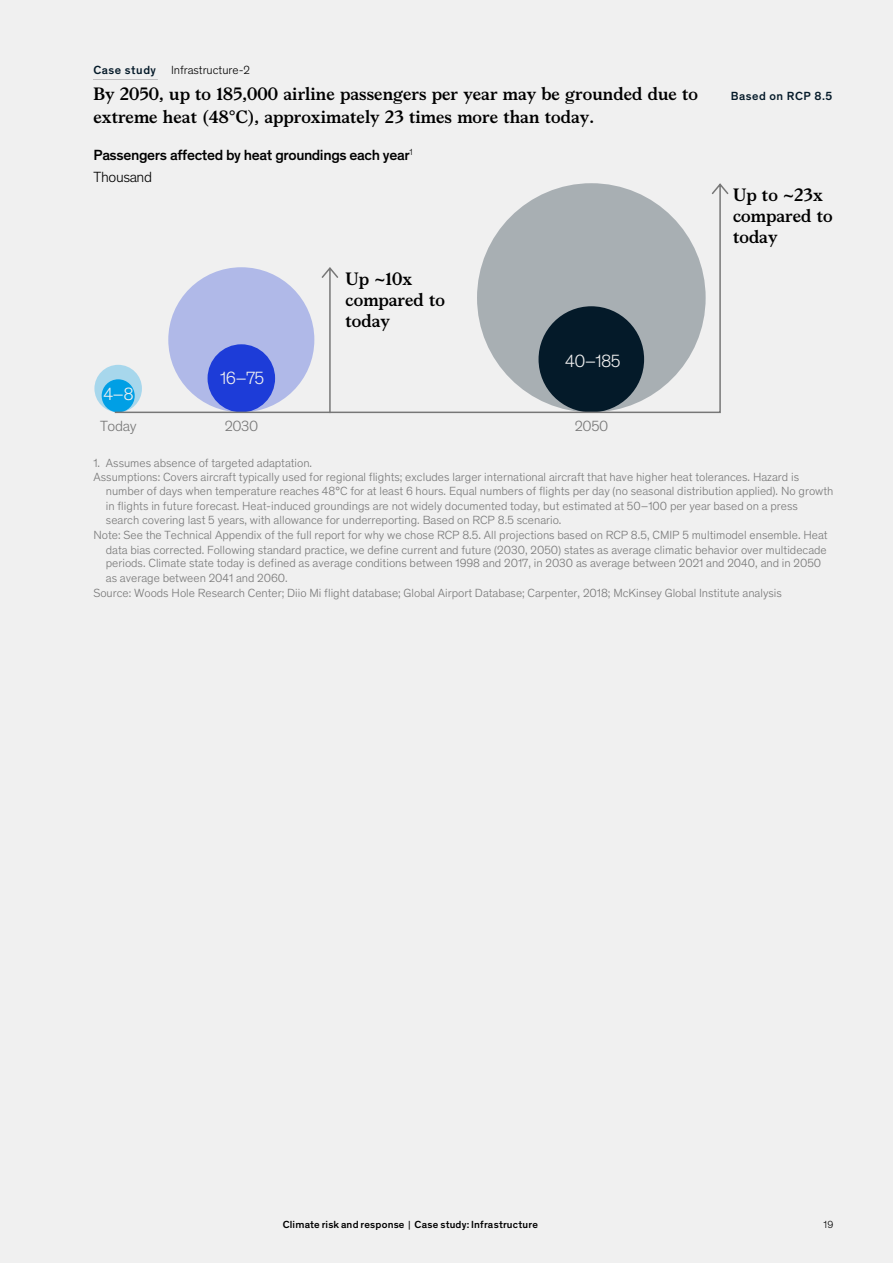
<style>
.page{position:relative;width:893px;height:1263px;background:#f0f0f0}
.page>*{position:absolute;margin:0;border:0;box-sizing:border-box;transform-origin:0 0}
.t1{font:700 18px/21px "Bower";color:#000}
.t2{font:300 18px "Theinhardt Pan";letter-spacing:-.04em;color:#fff}
.t3{font:500 15px/22.6px "Theinhardt Pan";letter-spacing:-.025em;color:#000}
.t4{font:300 15px "Theinhardt Pan";letter-spacing:-.025em;color:#7f7f7f}
.t5{font:300 12px/14.2px "Theinhardt Pan";letter-spacing:-.005em;color:#7f7f7f}
.t6{font:300 12px "Theinhardt Pan";letter-spacing:-.005em;color:#000}
.t7{font:500 12px "Theinhardt Pan";letter-spacing:.04em;color:#051c2c}
.t8{font:500 10.5px "Theinhardt Pan";letter-spacing:.015em;color:#000}
.t9{font:300 10.5px "Theinhardt Pan";color:#000}
.s1{font-weight:500;color:#051c2c}
.s2{font-weight:300}
.s3{font-weight:400}
</style>
<div class="page">
<div style="left:94px;top:365px;width:48px;height:47px;background:#00a9f4;border-radius:50%;opacity:.3"></div>
<div style="left:102px;top:379px;width:33px;height:33px;background:#009fe5;border-radius:50%"></div>
<svg style="left:115px;top:183px;width:613px;height:230px"></svg>
<p class="t6" style="left:94px;top:62px;width:158px"><span class="s1">Case study</span> Infrastructure-2</p>
<h1 class="t1" style="left:94px;top:82px;width:606px;line-height:22.6px">By 2050, up to 185,000 airline passengers per year may be grounded due to extreme heat (48°C), approximately 23 times more than today.</h1>
<p class="t3" style="left:94px;top:142px;width:321px">Passengers affected by heat groundings each year<sup>1<br></sup><span class="s2">Thousand</span></p>
<h1 class="t2" style="left:220px;top:365px;width:46px">16–75</h1>
<h1 class="t1" style="left:345px;top:267px;width:101px">Up ~10x compared to today</h1>
<h1 class="t2" style="left:565px;top:349px;width:57px">40–185</h1>
<h1 class="t2" style="left:103px;top:381px;width:32px">4–8</h1>
<p class="t4" style="left:100px;top:415px;width:38px">Today</p>
<p class="t4" style="left:575px;top:415px;width:35px">2050</p>
<p class="t4" style="left:225px;top:415px;width:35px">2030</p>
<p class="t7" style="left:731px;top:87px;width:103px">Based on RCP 8.5</p>
<h1 class="t1" style="left:733px;top:183px;width:101px">Up to ~23x compared to today</h1>
<p class="t5" style="left:94px;top:455px;width:220px">1. Assumes absence of targeted adaptation.</p>
<p class="t5" style="left:94px;top:470px;width:707px">Assumptions: Covers aircraft typically used for regional flights; excludes larger international aircraft that have higher heat tolerances. Hazard is</p>
<p class="t5" style="left:106px;top:483px;width:729px">number of days when temperature reaches 48°C for at least 6 hours. Equal numbers of flights per day (no seasonal distribution applied). No growth</p>
<p class="t5" style="left:106px;top:499px;width:693px;line-height:13.4px">in flights in future forecast. Heat-induced groundings are not widely documented today, but estimated at 50–100 per year based on a press search covering last 5 years, with allowance for underreporting. Based on RCP 8.5 scenario.</p>
<p class="t5" style="left:106px;top:527px;width:723px;text-align:justify;text-indent:-12px">Note: See the Technical Appendix of the full report for why we chose RCP 8.5. All projections based on RCP 8.5, CMIP 5 multimodel ensemble. Heat data bias corrected. Following standard practice, we define current and future (2030, 2050) states as average climatic behavior over multidecade periods. Climate state today is defined as average conditions between 1998 and 2017, in 2030 as average between 2021 and 2040, and in 2050</p>
<p class="t5" style="left:106px;top:571px;width:183px">as average between 2041 and 2060.</p>
<p class="t5" style="left:94px;top:586px;width:690px">Source: Woods Hole Research Center; Diio Mi flight database; Global Airport Database; Carpenter, 2018; McKinsey Global Institute analysis</p>
<p class="t8" style="left:283px;top:1217px;width:257px">Climate risk and response <span class="s3">|</span> Case study: Infrastructure</p>
<p class="t9" style="left:824px;top:1217px;width:11px">19</p>
</div>
